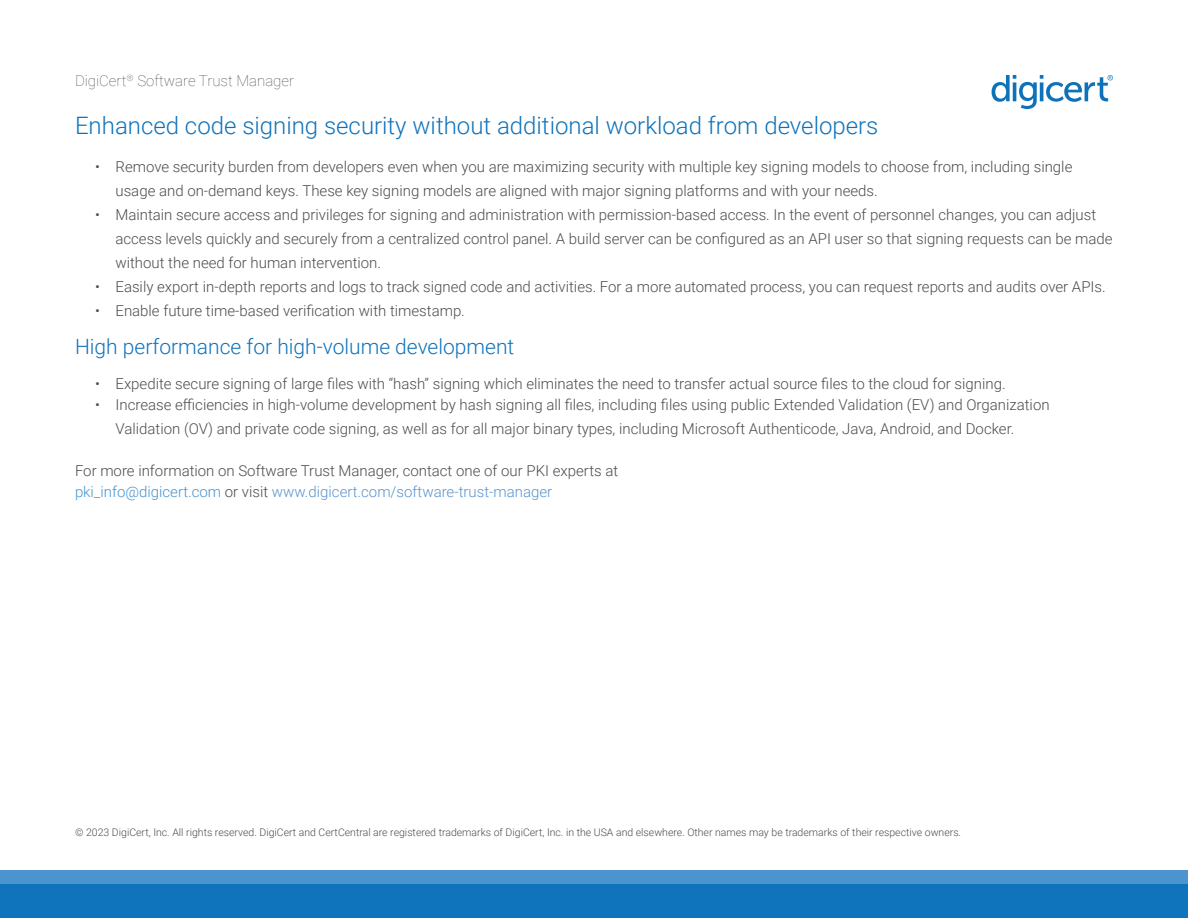
<style>
.page{position:relative;width:1188px;height:918px;background:#fff}
.page>*{position:absolute;margin:0;border:0;box-sizing:border-box;transform-origin:0 0}
.t1{font:300 24px "Roboto";color:#0e72ba}
.t2{font:300 21px "Roboto";color:#0e72ba}
.t3{font:300 15px/24px "Roboto";color:#4b4c4d}
.t4{font:100 15px "Roboto";color:#4b4c4d}
.t5{font:300 10.5px "Roboto";color:#4b4c4d}
.s1{color:#4394d0}
.s2{color:#5993ce}
</style>
<div class="page">
<svg style="left:992px;top:75px;width:121px;height:34px"></svg>
<div style="left:0;top:883px;width:1188px;height:35px;background:#0f74bb"></div>
<div style="left:0;top:870px;width:1188px;height:14px;background:#4b94cf"></div>
<p class="t4" style="left:75px;top:70px;width:221px">DigiCert<sup>®</sup> Software Trust Manager</p>
<h1 class="t1" style="left:75px;top:109px;width:805px">Enhanced code signing security without additional workload from developers</h1>
<p class="t3" style="left:116px;top:154px;width:958px;text-indent:-20px">• Remove security burden from developers even when you are maximizing security with multiple key signing models to choose from, including single usage and on-demand keys. These key signing models are aligned with major signing platforms and with your needs.</p>
<p class="t3" style="left:116px;top:202px;width:999px;text-indent:-20px">• Maintain secure access and privileges for signing and administration with permission-based access. In the event of personnel changes, you can adjust access levels quickly and securely from a centralized control panel. A build server can be configured as an API user so that signing requests can be made without the need for human intervention.</p>
<p class="t3" style="left:95px;top:274px;width:1012px">• Easily export in-depth reports and logs to track signed code and activities. For a more automated process, you can request reports and audits over APIs.</p>
<p class="t3" style="left:95px;top:298px;width:371px">• Enable future time-based verification with timestamp.</p>
<h2 class="t2" style="left:75px;top:332px;width:441px">High performance for high-volume development</h2>
<p class="t3" style="left:95px;top:371px;width:912px">• Expedite secure signing of large files with “hash” signing which eliminates the need to transfer actual source files to the cloud for signing.</p>
<p class="t3" style="left:116px;top:392px;width:936px;text-indent:-20px">• Increase efficiencies in high-volume development by hash signing all files, including files using public Extended Validation (EV) and Organization<br>Validation (OV) and private code signing, as well as for all major binary types, including Microsoft Authenticode, Java, Android, and Docker.</p>
<p class="t3" style="left:75px;top:459px;width:545px;line-height:21px">For more information on Software Trust Manager, contact one of our PKI experts at <span class="s1">pki_info@digicert.com</span> or visit <span class="s2">www.digicert.com/software-trust-manager</span></p>
<p class="t5" style="left:75px;top:825px;width:887px">© 2023 DigiCert, Inc. All rights reserved. DigiCert and CertCentral are registered trademarks of DigiCert, Inc. in the USA and elsewhere. Other names may be trademarks of their respective owners.</p>
</div>
